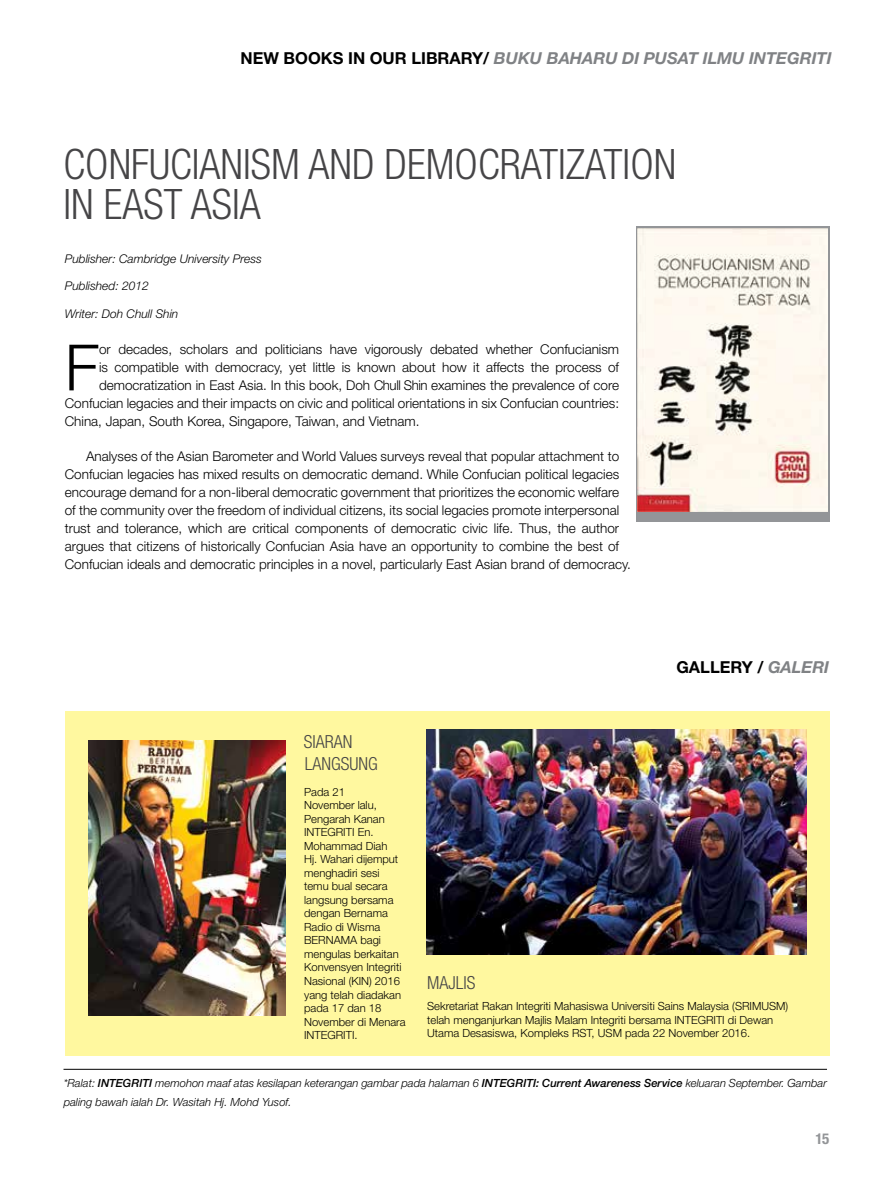
<style>
.page{position:relative;width:893px;height:1191px;background:#fff}
.page>*{position:absolute;margin:0;border:0;box-sizing:border-box;transform-origin:0 0}
.t1{font:300 63.9px "Helvetica Neue LT Std";color:#000}
.t2{font:300 condensed 42px/40.5px "Helvetica Neue LT Std";color:#464547}
.t3{font:300 condensed 18px "Helvetica Neue LT Std";color:#464547}
.t4{font:700 16.5px "Helvetica Neue LT Std";color:#000}
.t5{font:italic 700 16.5px "Helvetica Neue LT Std";color:#808285}
.t6{font:700 condensed 15px "Helvetica Neue LT Std";color:#939598}
.t7{font:300 13.5px/18px "Helvetica Neue LT Std";color:#000}
.t8{font:italic 300 12px "Helvetica Neue LT Std";color:#000}
.t9{font:300 11.25px/13.5px "Helvetica Neue LT Std";color:#000}
.t10{font:italic 300 11.25px/19.5px "Helvetica Neue LT Std";color:#000}
.s1{font-style:normal;color:#000}
.s2{font-style:italic;color:#808285}
.s3{font-weight:500}
</style>
<div class="page">
<div style="left:65px;top:711px;width:764px;height:344px;background:#fff89f"></div>
<div style="left:636px;top:227px;width:193px;height:295px;background:linear-gradient(to right,#939598,#939598)"></div>
<img style="left:638px;top:228px;width:189px;height:284px">
<img style="left:88px;top:740px;width:197px;height:275px">
<img style="left:427px;top:729px;width:379px;height:225px">
<hr style="left:64px;top:1069px;width:763px;height:1px;background:#000">
<p class="t4" style="left:241px;top:47px;width:143px">NEW BOOKS IN OUR</p>
<p class="t4" style="left:411px;top:47px;width:39px">LIBRAR</p>
<p class="t5" style="left:472px;top:47px;width:124px"><span class="s1">Y/</span> BUKU BAHARU</p>
<p class="t5" style="left:622px;top:47px;width:187px">DI PUSAT ILMU INTEGRITI</p>
<h2 class="t2" style="left:64px;top:143px;width:614px">CONFUCIANISM AND DEMOCRATIZATION<br>IN EAST ASIA</h2>
<p class="t8" style="left:65px;top:252px;width:199px">Publisher: Cambridge University Press</p>
<p class="t8" style="left:65px;top:279px;width:86px">Published: 2012</p>
<p class="t8" style="left:65px;top:306px;width:115px">Writer: Doh Chull Shin</p>
<h1 class="t1" style="left:65px;top:328px;width:36px">F</h1>
<p class="t7" style="left:99px;top:340px;width:522px">or decades, scholars and politicians have vigorously debated whether Confucianism</p>
<p class="t7" style="left:99px;top:358px;width:521px">is compatible with democracy, yet little is known about how it affects the process of</p>
<p class="t7" style="left:99px;top:376px;width:522px">democratization in East Asia. In this book, Doh Chull Shin examines the prevalence of core</p>
<p class="t7" style="left:65px;top:394px;width:556px">Confucian legacies and their impacts on civic and political orientations in six Confucian countries:</p>
<p class="t7" style="left:65px;top:412px;width:356px">China, Japan, South Korea, Singapore, Taiwan, and Vietnam.</p>
<p class="t7" style="left:65px;top:447px;width:568px;text-indent:21px">Analyses of the Asian Barometer and World Values surveys reveal that popular attachment to Confucian legacies has mixed results on democratic demand. While Confucian political legacies encourage demand for a non-liberal democratic government that prioritizes the economic welfare of the community over the freedom of individual citizens, its social legacies promote interpersonal trust and tolerance, which are critical components of democratic civic life. Thus, the author argues that citizens of historically Confucian Asia have an opportunity to combine the best of Confucian ideals and democratic principles in a novel, particularly East Asian brand of democracy.</p>
<p class="t4" style="left:676px;top:656px;width:154px">GALLERY / <span class="s2">GALERI</span></p>
<h3 class="t3" style="left:304px;top:731px;width:50px">SIARAN</h3>
<p class="t9" style="left:304px;top:785px;width:96px">Pada 21<br>November lalu,<br>Pengarah Kanan<br>INTEGRITI En.<br>Mohammad Diah<br>Hj. Wahari dijemput menghadiri sesi temu bual secara langsung bersama dengan Bernama<br>Radio di Wisma<br>BERN</p>
<h3 class="t3" style="left:305px;top:753px;width:10px">LANGSUNG</h3>
<p class="t9" style="left:304px;top:933px;width:103px;text-indent:30px">AMA bagi mengulas berkaitan<br>Konvensyen Integriti<br>Nasional (KIN) 2016 yang telah diadakan pada 17 dan 18<br>November di Menara<br>INTEGRITI.</p>
<h3 class="t3" style="left:427px;top:971px;width:10px">MAJL</h3>
<h3 class="t3" style="left:463px;top:971px;width:12px">IS</h3>
<p class="t9" style="left:427px;top:999px;width:334px">Sekretariat Rakan Integriti Mahasiswa Universiti Sains Malaysia (SR IMUSM</p>
<p class="t9" style="left:786px;top:999px;width:4px">)</p>
<p class="t9" style="left:427px;top:1012px;width:348px">telah menganjurkan Majlis Malam Integriti bersama INTEGRITI di Dewan<br>Utama Desasiswa, Kompleks RST, USM</p>
<p class="t9" style="left:625px;top:1026px;width:127px">pada 22 November 2016.</p>
<p class="t10" style="left:64px;top:1073px;width:765px">*Ralat: <span class="s3">INTEGRITI</span> memohon maaf atas kesilapan keterangan gambar pada halaman 6 <span class="s3">INTEGRITI: Current Awareness Service</span> keluaran September. Gambar paling bawah ialah Dr. Wasitah Hj. Mohd Yusof.</p>
<p class="t6" style="left:815px;top:1129px;width:15px">15</p>
</div>
